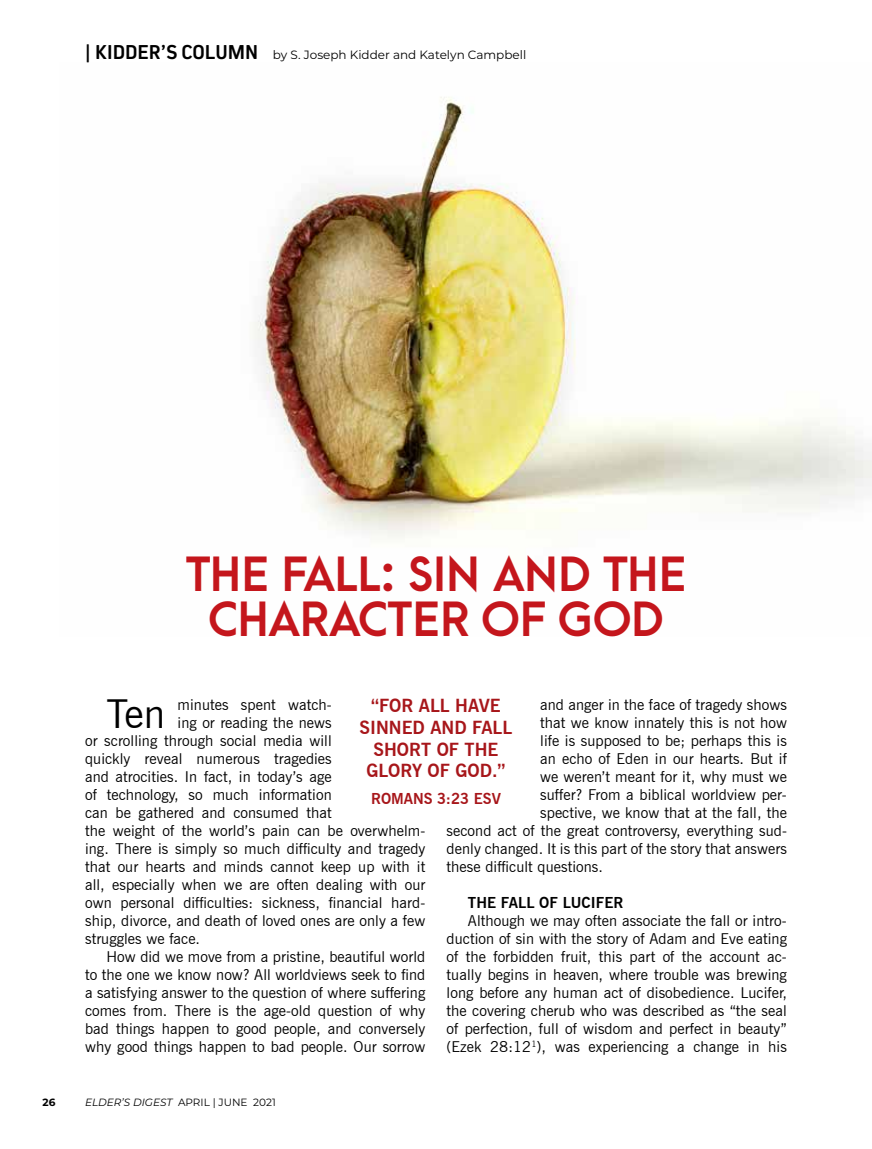
<style>
.page{position:relative;width:872px;height:1149px;background:#fff}
.page>*{position:absolute;margin:0;border:0;box-sizing:border-box;transform-origin:0 0}
.t1{font:800 45px/45px "Arca Majora 2";color:#c4161c;text-align:center}
.t2{font:39.9px "News Gothic BT";color:#000}
.t3{font:700 21px "Kiro";color:#000}
.t4{font:700 18px/21.6px "News Gothic BT";color:#a7161a;text-align:center}
.t5{font:15px/18px "News Gothic BT";letter-spacing:.005em;color:#000;text-align:justify}
.t6{font:700 15px "News Gothic BT";letter-spacing:.005em;color:#000}
.t7{font:700 15px "News Gothic BT";color:#a7161a}
.t8{font:12px "Montserrat";color:#000}
.t9{font:10.5px "Montserrat";color:#000}
.t10{font:700 10.5px "Montserrat";color:#000}
.s1{font-style:italic}
</style>
<div class="page">
<img style="left:252px;top:97px;width:620px;height:442px">
<h3 class="t3" style="left:85px;top:40px;width:175px">| KIDDER’S COLUMN</h3>
<p class="t8" style="left:273px;top:47px;width:255px">by S. Joseph Kidder and Katelyn Campbell</p>
<h1 class="t1" style="left:186px;top:553px;width:502px">THE FALL: SIN AND THE<br>CHARACTER OF GOD</h1>
<p class="t5" style="left:540px;top:695px;width:248px">and anger in the face of tragedy shows</p>
<p class="t5" style="left:540px;top:713px;width:248px">that we know innately this is not how</p>
<p class="t5" style="left:540px;top:731px;width:248px">life is supposed to be; perhaps this is</p>
<p class="t5" style="left:540px;top:749px;width:248px">an echo of Eden in our hearts. But if</p>
<p class="t5" style="left:540px;top:767px;width:248px">we weren’t meant for it, why must we</p>
<p class="t5" style="left:540px;top:785px;width:248px">suffer? From a biblical worldview per-</p>
<p class="t5" style="left:540px;top:803px;width:248px">spective, we know that at the fall, the</p>
<p class="t5" style="left:446px;top:821px;width:342px">second act of the great controversy, everything sud-</p>
<p class="t5" style="left:446px;top:839px;width:342px">denly changed. It is this part of the story that answers</p>
<p class="t5" style="left:446px;top:857px;width:158px">these difficult questions.</p>
<p class="t6" style="left:468px;top:893px;width:157px">THE FALL OF LUCIFER</p>
<p class="t5" style="left:446px;top:911px;width:342px;text-indent:21px">Although we may often associate the fall or intro&shy;duction of sin with the story of Adam and Eve eating of the forbidden fruit, this part of the account ac&shy;tually begins in heaven, where trouble was brewing long before any human act of disobedience. Lucifer, the covering cherub who was described as “the seal of perfection, full of wisdom and perfect in beauty” (Ezek 28:12<sup>1</sup>), was experiencing a change in his</p>
<h2 class="t2" style="left:106px;top:689px;width:60px">Ten</h2>
<p class="t5" style="left:178px;top:695px;width:156px">minutes spent watch-</p>
<p class="t4" style="left:359px;top:694px;width:154px">“FOR ALL HAVE<br>SINNED AND FALL<br>SHORT OF THE<br>GLORY OF GOD.”</p>
<p class="t7" style="left:371px;top:789px;width:131px">ROMANS 3:23 ESV</p>
<p class="t5" style="left:178px;top:713px;width:156px">ing or reading the news</p>
<p class="t5" style="left:85px;top:731px;width:248px">or scrolling through social media will</p>
<p class="t5" style="left:85px;top:749px;width:248px">quickly reveal numerous tragedies</p>
<p class="t5" style="left:85px;top:767px;width:248px">and atrocities. In fact, in today’s age</p>
<p class="t5" style="left:85px;top:785px;width:248px">of technology, so much information</p>
<p class="t5" style="left:85px;top:803px;width:248px">can be gathered and consumed that</p>
<p class="t5" style="left:85px;top:821px;width:342px">the weight of the world’s pain can be overwhelm-</p>
<p class="t5" style="left:85px;top:839px;width:342px">ing. There is simply so much difficulty and tragedy</p>
<p class="t5" style="left:85px;top:857px;width:342px">that our hearts and minds cannot keep up with it</p>
<p class="t5" style="left:85px;top:875px;width:342px">all, especially when we are often dealing with our</p>
<p class="t5" style="left:85px;top:893px;width:342px">own personal difficulties: sickness, financial hard-</p>
<p class="t5" style="left:85px;top:911px;width:342px">ship, divorce, and death of loved ones are only a few</p>
<p class="t5" style="left:85px;top:929px;width:117px">struggles we face.</p>
<p class="t5" style="left:106px;top:947px;width:320px">How did we move from a pristine, beautiful world</p>
<p class="t5" style="left:85px;top:965px;width:342px">to the one we know now? All worldviews seek to find</p>
<p class="t5" style="left:85px;top:983px;width:342px">a satisfying answer to the question of where suffering</p>
<p class="t5" style="left:85px;top:1001px;width:342px">comes from. There is the age-old question of why</p>
<p class="t5" style="left:85px;top:1019px;width:342px">bad things happen to good people, and conversely</p>
<p class="t5" style="left:85px;top:1037px;width:342px">why good things happen to bad people. Our sorrow</p>
<p class="t10" style="left:43px;top:1094px;width:14px">26</p>
<p class="t9" style="left:85px;top:1094px;width:192px"><span class="s1">ELDER’S DIGEST</span> APRIL | JUNE 2021</p>
</div>
